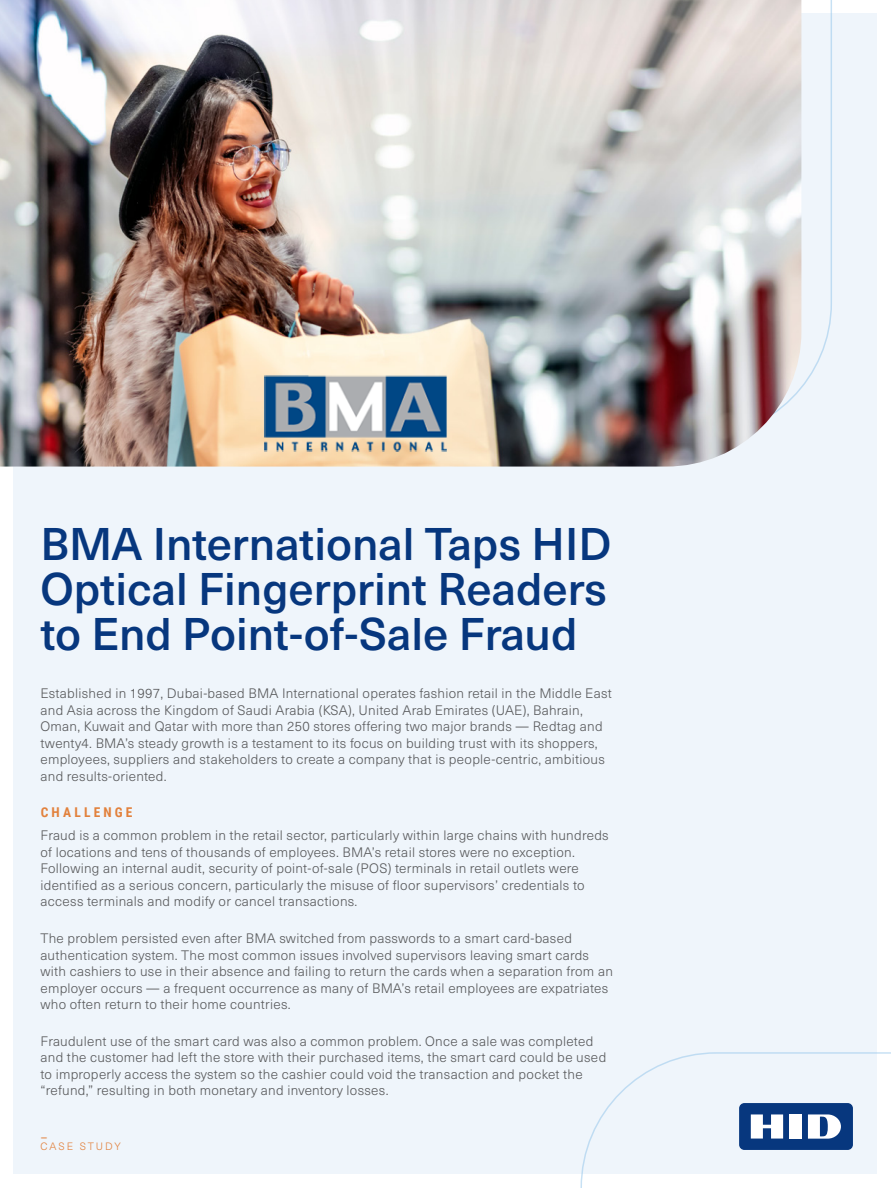
<style>
.page{position:relative;width:891px;height:1188px;background:#fff}
.page>*{position:absolute;margin:0;border:0;box-sizing:border-box;transform-origin:0 0}
.cs_1st_page_large_he{font:500 45px/45px "Neue Haas Unica Pro";color:#07377e;text-align:justify}
.t1{font:100 25.5px "Neue Haas Unica Pro";color:#e2813c}
.cs_main_body{font:300 13.5px/16.5px "Neue Haas Unica Pro";letter-spacing:.02em;color:#58595b}
.cs_small_section_sub{font:700 13.5px "Roboto Condensed";letter-spacing:.235em;color:#e2813c}
.t2{font:300 10.5px "Neue Haas Unica Pro";letter-spacing:.175em;color:#e2813c}
</style>
<div class="page">
<div style="left:14px;top:14px;width:864px;height:1160px;background:#eff5fb"></div>
<svg style="left:580px;top:1051px;width:311px;height:137px"></svg>
<img style="left:0;top:0;width:801px;height:467px">
<img style="left:261px;top:370px;width:189px;height:86px">
<h1 class="cs_1st_page_large_he" style="left:40px;top:522px;width:572px">BMA International Taps HID Optical Fingerprint Readers to End Point-of-Sale Fraud</h1>
<p class="cs_main_body" style="left:40px;top:685px;width:573px">Established in 1997, Dubai-based BMA International operates fashion retail in the Middle East and Asia across the Kingdom of Saudi Arabia (KSA), United Arab Emirates (UAE), Bahrain, Oman, Kuwait and Qatar with more than 250 stores offering two major brands — Redtag and twenty4. BMA’s steady growth is a testament to its focus on building trust with its shoppers, employees, suppliers and stakeholders to create a company that is people-centric, ambitious and results-oriented.</p>
<h3 class="cs_small_section_sub" style="left:41px;top:803px;width:93px">CHALLENGE</h3>
<p class="cs_main_body" style="left:40px;top:828px;width:570px">Fraud is a common problem in the retail sector, particularly within large chains with hundreds of locations and tens of thousands of employees. BMA’s retail stores were no exception.<br>Following an internal audit, security of point-of-sale (POS) terminals in retail outlets were identified as a serious concern, particularly the misuse of floor supervisors’ credentials to access terminals and modify or cancel transactions.</p>
<p class="cs_main_body" style="left:40px;top:930px;width:574px">The problem persisted even after BMA switched from passwords to a smart card-based authentication system. The most common issues involved supervisors leaving smart cards with cashiers to use in their absence and failing to return the cards when a separation from an employer occurs — a frequent occurrence as many of BMA’s retail employees are expatriates who often return to their home countries.</p>
<p class="cs_main_body" style="left:40px;top:1033px;width:567px">Fraudulent use of the smart card was also a common problem. Once a sale was completed and the customer had left the store with their purchased items, the smart card could be used to improperly access the system so the cashier could void the transaction and pocket the “refund,” resulting in both monetary and inventory losses.</p>
<h2 class="t1" style="left:40px;top:1123px;width:9px">-</h2>
<p class="t2" style="left:40px;top:1140px;width:82px">CASE STUDY</p>
</div>
